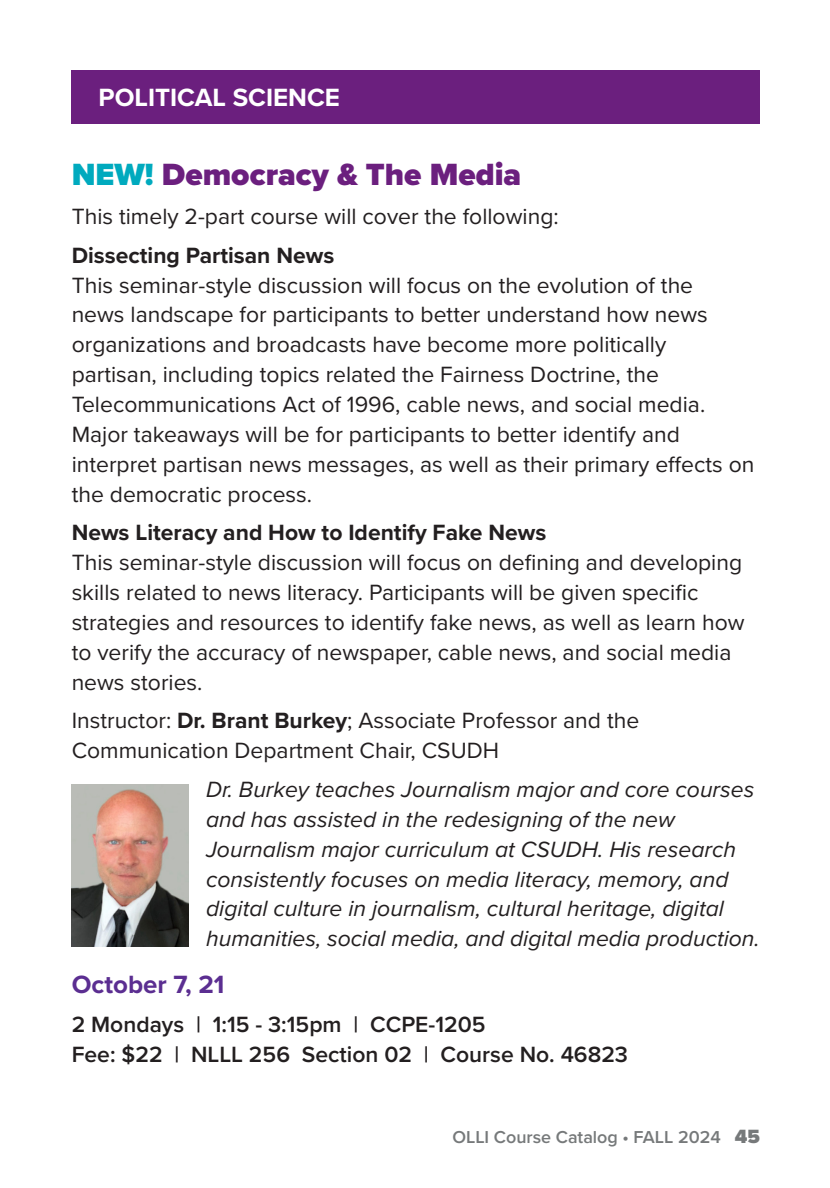
<style>
.page{position:relative;width:830px;height:1188px;background:#fff}
.page>*{position:absolute;margin:0;border:0;box-sizing:border-box;transform-origin:0 0}
.Class_Name{font:900 31.8px "Proxima Nova";color:#6b1f7e}
.section_header{font:700 25.8px "Proxima Nova";color:#fff}
.Date{font:700 25.8px "Proxima Nova";color:#5b2e91}
.body_copy{font:22.95px/29.8px "Proxima Nova";color:#231f20}
.body_copy-2{font:italic 22.95px/29.8px "Proxima Nova";color:#231f20}
.body_copy-3{font:600 22.95px/29.8px "Proxima Nova";color:#231f20}
.body_copy-4{font:600 17.85px "Proxima Nova";color:#76797a}
.s1{color:#00aabe}
.s2{font-weight:700}
.s3{font-weight:900;font-size:19.95px}
</style>
<div class="page">
<div style="left:72px;top:70px;width:687px;height:54px;background:#6b1f7e"></div>
<img style="left:72px;top:785px;width:116px;height:161px">
<p class="section_header" style="left:99px;top:78px;width:243px">POLITICAL SCIENCE</p>
<p class="Class_Name" style="left:72px;top:151px;width:451px"><span class="s1">NEW!</span> Democracy &amp; The Media</p>
<p class="body_copy" style="left:72px;top:200px;width:488px">This timely 2-part course will cover the following:</p>
<p class="body_copy" style="left:72px;top:239px;width:684px"><span class="s2">Dissecting Partisan News<br></span>This seminar-style discussion will focus on the evolution of the<br>news landscape for participants to better understand how news organizations and broadcasts have become more politically partisan, including topics related the Fairness Doctrine, the Telecommunications Act of 1996, cable news, and social media.<br>Major takeaways will be for participants to better identify and interpret partisan news messages, as well as their primary effects on the democratic process.</p>
<p class="body_copy" style="left:72px;top:517px;width:674px"><span class="s2">News Literacy and How to Identify Fake News<br></span>This seminar-style discussion will focus on defining and developing skills related to news literacy. Participants will be given specific strategies and resources to identify fake news, as well as learn how to verify the accuracy of newspaper, cable news, and social media news stories.</p>
<p class="body_copy" style="left:72px;top:705px;width:569px">Instructor: <span class="s2">Dr. Brant Burkey</span>; Associate Professor and the<br>Communication Department Chair, CSUDH</p>
<p class="body_copy-2" style="left:206px;top:773px;width:555px">Dr. Burkey teaches Journalism major and core courses and has assisted in the redesigning of the new Journalism major curriculum at CSUDH. His research consistently focuses on media literacy, memory, and digital culture in journalism, cultural heritage, digital humanities, social media, and digital media production.</p>
<p class="Date" style="left:72px;top:965px;width:154px">October 7, 21</p>
<p class="body_copy-3" style="left:72px;top:1009px;width:558px">2 Mondays | 1:15 - 3:15pm | CCPE-1205<br>Fee: $22 | NLLL 256 Section 02 | Course No. 46823</p>
<p class="body_copy-4" style="left:452px;top:1124px;width:309px">OLLI Course Catalog • FALL 2024 <span class="s3">45</span></p>
</div>
